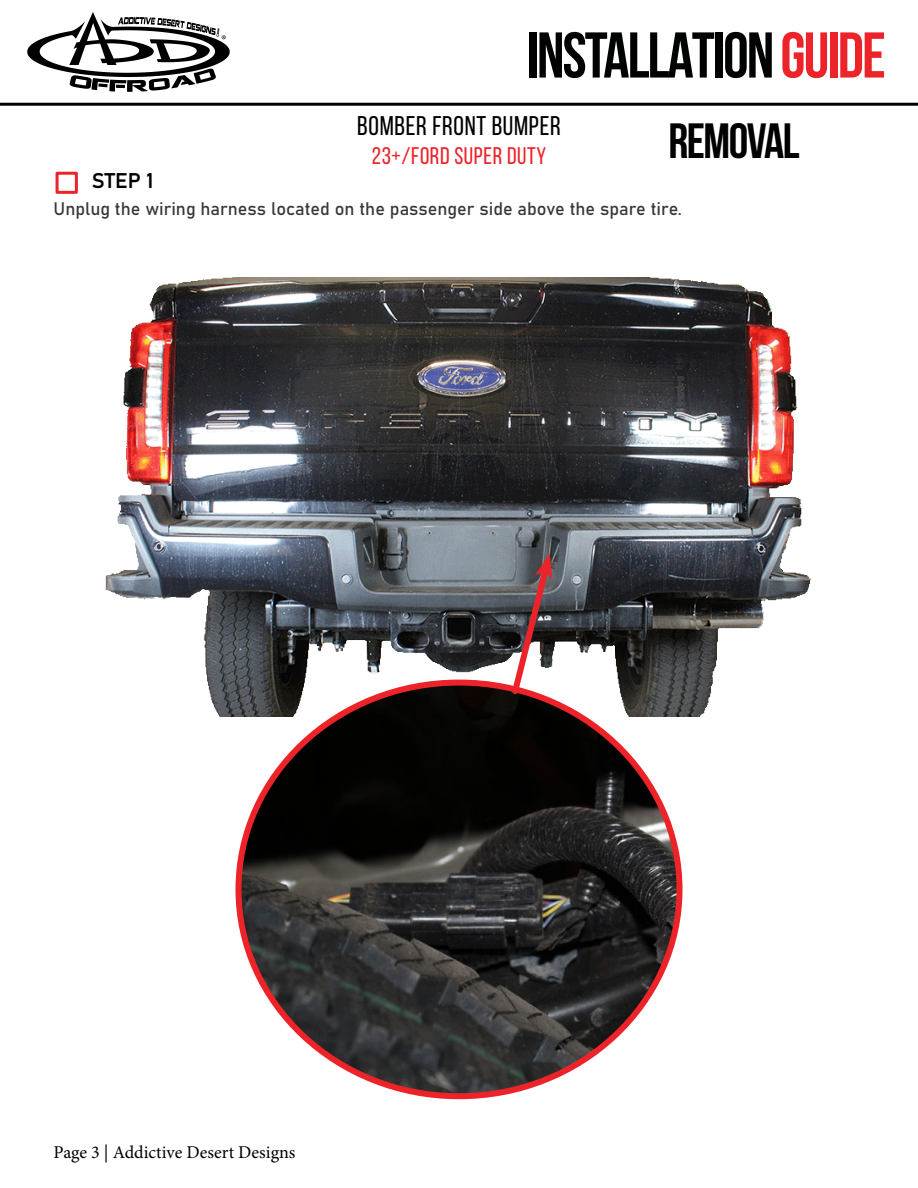
<style>
.page{position:relative;width:918px;height:1188px;background:#fff}
.page>*{position:absolute;margin:0;border:0;box-sizing:border-box;transform-origin:0 0}
.t1{font:700 64.5px "Bebas Neue";letter-spacing:-.03em;color:#000101}
.t2{font:700 49.5px "Bebas Neue";letter-spacing:-.03em;color:#000101}
.t3{font:27px "Bebas Neue";letter-spacing:.025em;color:#000}
.t4{font:24px "Bebas Neue";letter-spacing:.025em;color:#ec2329}
.t5{font:21px "Bahnschrift";color:#000}
.t6{font:18px "Bahnschrift";color:#383838}
.t7{font:18px "Minion Pro";color:#000}
.s1{color:#ec2329}
</style>
<div class="page">
<hr style="left:0;top:103px;width:918px;height:3px;background:#000">
<svg style="left:27px;top:12px;width:203px;height:80px"></svg>
<div style="left:56px;top:172px;width:22px;height:22px;border:3px solid #ec2329"></div>
<img style="left:105px;top:278px;width:706px;height:438px">
<img style="left:238px;top:683px;width:442px;height:413px">
<img style="left:508px;top:554px;width:45px;height:144px">
<h1 class="t1" style="left:527px;top:20px;width:361px">INSTALLATION<span class="s1">GUIDE</span></h1>
<h3 class="t3" style="left:357px;top:111px;width:205px">BOMBER FRONT BUMPER</h3>
<h3 class="t4" style="left:372px;top:143px;width:176px">23+/FORD SUPER DUTY</h3>
<h2 class="t2" style="left:668px;top:114px;width:133px">REMOVAL</h2>
<p class="t5" style="left:92px;top:165px;width:63px">STEP 1</p>
<p class="t6" style="left:54px;top:195px;width:630px">Unplug the wiring harness located on the passenger side above the spare tire.</p>
<p class="t7" style="left:54px;top:1140px;width:243px">Page 3 | Addictive Desert Designs</p>
</div>
